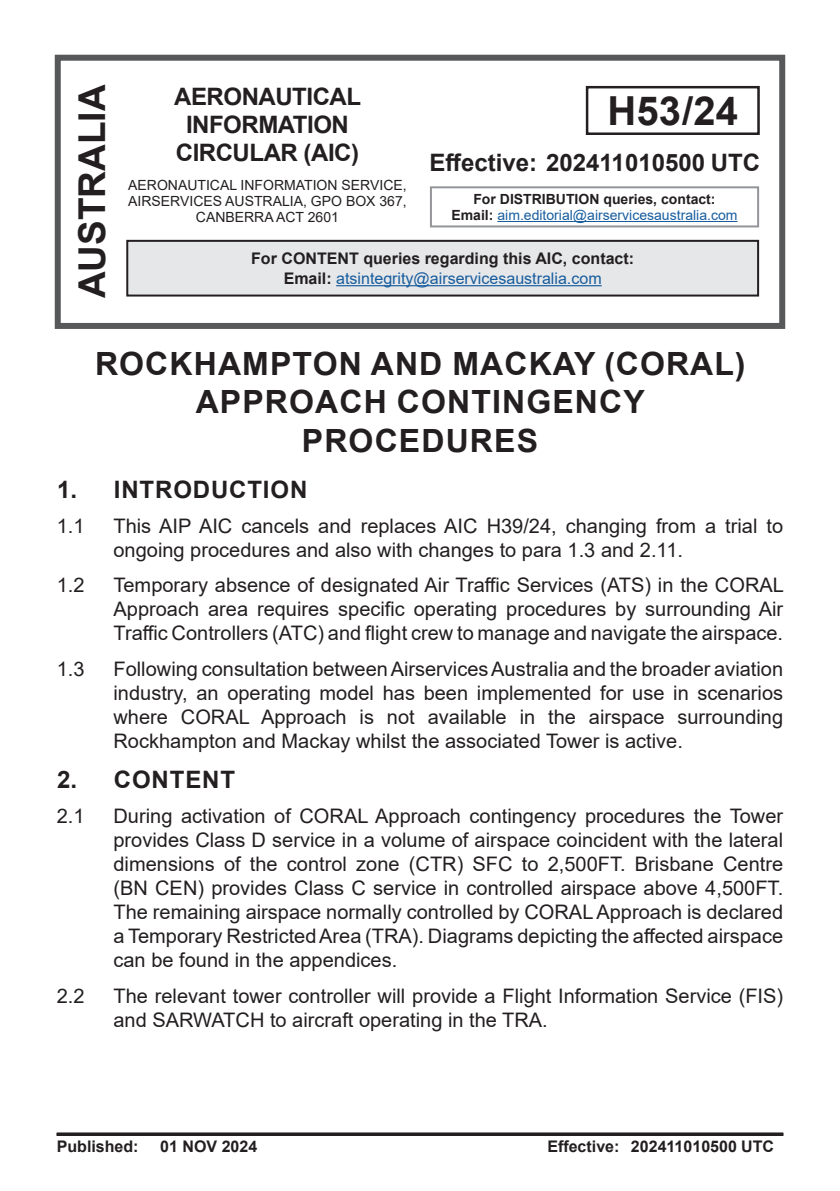
<style>
.page{position:relative;width:840px;height:1191px;background:#fff}
.page>*{position:absolute;margin:0;border:0;box-sizing:border-box;transform-origin:0 0}
.t1{font:700 40px "Arial";color:#231f20}
.t2{font:700 37px "Arial";color:#231f20}
.t3{font:700 32px/38.4px "Arial";letter-spacing:.035em;color:#231f20;text-align:center}
.Effective_date{font:700 24px/28px "Arial";letter-spacing:-.02em;color:#231f20;text-align:center}
.Effective_date-2{font:700 24px "Arial";color:#231f20}
.Effective_date-3{font:700 24px "Arial";letter-spacing:.035em;color:#231f20}
.t4{font:20px/24px "Arial";color:#231f20;text-align:justify}
.Figure_caption{font:700 16px "Arial";color:#231f20}
.t5{font:16px "Arial";color:#175d9e}
.t6{font:14px/16px "Arial";color:#231f20;text-align:center}
.t7{font:14px/16px "Arial";color:#175d9e;text-align:center}
.s1{font-weight:700;color:#231f20}
</style>
<div class="page">
<div style="left:55px;top:55px;width:729px;height:274px;border:6px solid #57585a"></div>
<hr style="left:497px;top:221px;width:240px;height:1px;background:#175d9e">
<div style="left:429px;top:186px;width:329px;height:41px;border:2px solid #939598"></div>
<div style="left:585px;top:86px;width:174px;height:49px;border:2px solid #231f20"></div>
<div style="left:127px;top:241px;width:630px;height:54px;background:#e6e7e9"></div>
<hr style="left:336px;top:285px;width:265px;height:1px;background:#175d9e">
<div style="left:126px;top:240px;width:632px;height:56px;border:2px solid #231f20"></div>
<hr style="left:57px;top:1132px;width:725px;height:3px;background:#231f20">
<h2 class="t2" style="left:66px;top:298px;width:215px;rotate:-90deg">AUSTRALIA</h2>
<p class="Effective_date" style="left:174px;top:82px;width:188px">AERONAUTICAL<br>INFORMATION<br>CIRCULAR (AIC)</p>
<p class="t6" style="left:128px;top:177px;width:280px">AERONAUTICAL INFORMATION SERVICE,<br>AIRSERVICES AUSTRALIA, GPO BOX 367,<br>CANBERRA ACT 2601</p>
<p class="t1" style="left:607px;top:83px;width:132px">H53/24</p>
<p class="Effective_date-2" style="left:429px;top:145px;width:332px">Effective: 202411010500 UTC</p>
<p class="t7" style="left:451px;top:191px;width:287px"><span class="s1">For DISTRIBUTION queries, contact:<br>Email:</span> aim.editorial@airservicesaustralia.com</p>
<p class="Figure_caption" style="left:251px;top:247px;width:384px">For CONTENT queries regarding this AIC, contact:</p>
<p class="t5" style="left:283px;top:267px;width:319px"><span class="s1">Email:</span> atsintegrity@airservicesaustralia.com</p>
<p class="t3" style="left:95px;top:345px;width:651px">ROCKHAMPTON AND MACKAY (CORAL)<br>APPROACH CONTINGENCY</p>
<p class="t3" style="left:302px;top:422px;width:237px">PROCEDURES</p>
<p class="Effective_date-3" style="left:57px;top:472px;width:251px">1. INTRODUCTION</p>
<p class="t4" style="left:57px;top:514px;width:29px">1.1</p>
<p class="t4" style="left:113px;top:514px;width:670px">This AIP AIC cancels and replaces AIC H39/24, changing from a trial to ongoing procedures and also with changes to para 1.3 and 2.11.</p>
<p class="t4" style="left:57px;top:573px;width:29px">1.2</p>
<p class="t4" style="left:113px;top:573px;width:671px">Temporary absence of designated Air Traffic Services (ATS) in the CORAL Approach area requires specific operating procedures by surrounding Air Traffic Controllers (ATC) and flight crew to manage and navigate the airspace.</p>
<p class="t4" style="left:57px;top:656px;width:29px">1.3</p>
<p class="t4" style="left:113px;top:656px;width:670px">Following consultation between Airservices Australia and the broader aviation industry, an operating model has been implemented for use in scenarios where CORAL Approach is not available in the airspace surrounding Rockhampton and Mackay whilst the associated Tower is active.</p>
<p class="Effective_date-3" style="left:57px;top:762px;width:179px">2. CONTENT</p>
<p class="t4" style="left:57px;top:804px;width:29px">2.1</p>
<p class="t4" style="left:113px;top:804px;width:670px">During activation of CORAL Approach contingency procedures the Tower provides Class D service in a volume of airspace coincident with the lateral dimensions of the control zone (CTR) SFC to 2,500FT. Brisbane Centre (BN CEN) provides Class C service in controlled airspace above 4,500FT.<br>The remaining airspace normally controlled by CORAL Approach is declared a Temporary Restricted Area (TRA). Diagrams depicting the affected airspace can be found in the appendices.</p>
<p class="t4" style="left:57px;top:983px;width:29px">2.2</p>
<p class="t4" style="left:113px;top:983px;width:670px">The relevant tower controller will provide a Flight Information Service (FIS) and SARWATCH to aircraft operating in the TRA.</p>
<p class="Figure_caption" style="left:57px;top:1135px;width:83px">Published:</p>
<p class="Figure_caption" style="left:160px;top:1135px;width:98px">01 NOV 2024</p>
<p class="Figure_caption" style="left:547px;top:1135px;width:228px">Effective: 202411010500 UTC</p>
</div>
